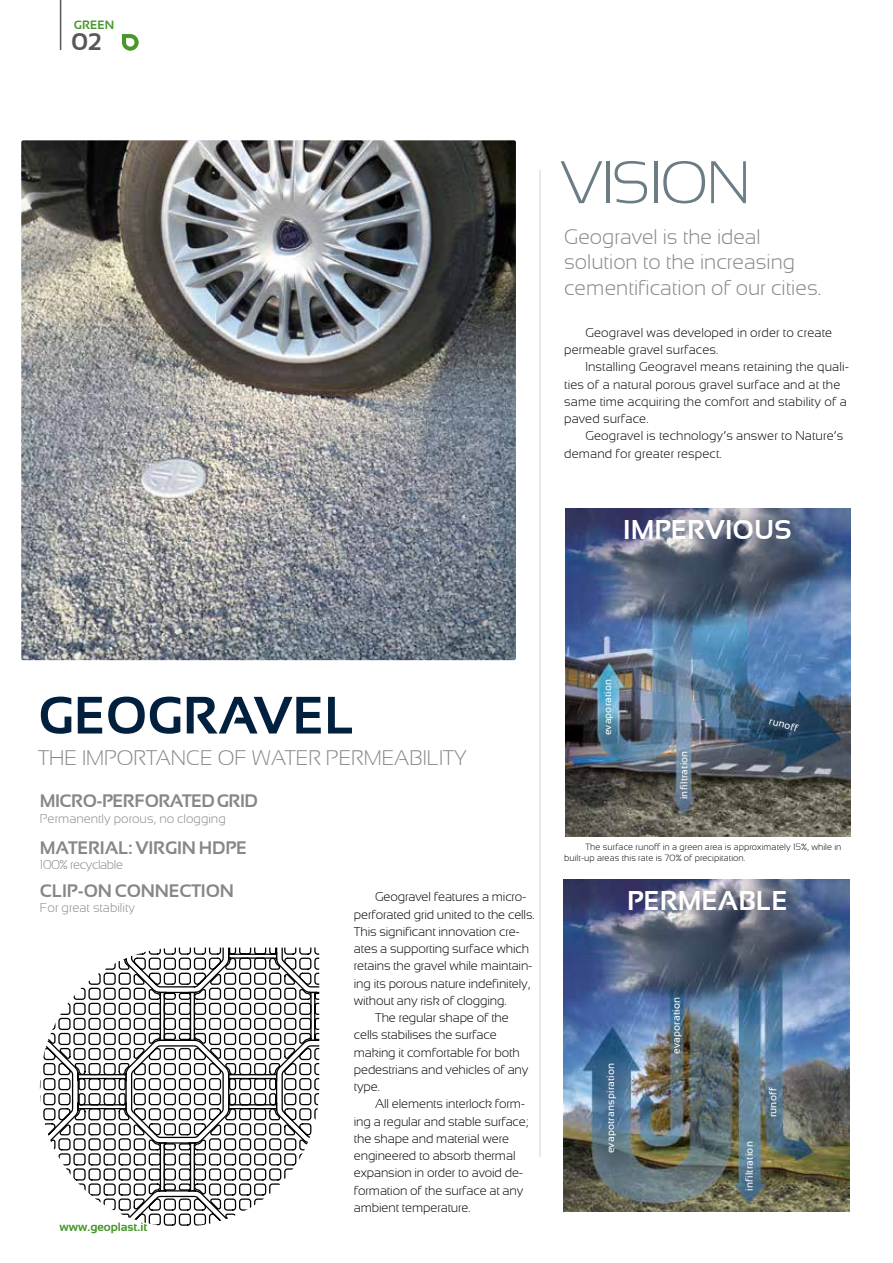
<style>
.page{position:relative;width:893px;height:1263px;background:#fff}
.page>*{position:absolute;margin:0;border:0;box-sizing:border-box;transform-origin:0 0}
.t1{font:300 60px "Sansation";letter-spacing:-.02em;color:#6c7c85}
.t2{font:700 52.5px "Sansation";color:#00203e}
.t3{font:700 27px "Sansation";color:#fff}
.t4{font:700 24px "Sansation";color:#575756}
.t5{font:300 21px/25.5px "Sansation";color:#878787}
.t6{font:700 18px "Sansation";letter-spacing:-.01em;color:#878787}
.t7{font:700 18px "Sansation";letter-spacing:-.03em;color:#878787}
.t8{font:300 12.75px "Sansation";letter-spacing:-.01em;color:#000}
.t9{font:300 12.75px/17.2px "Sansation";letter-spacing:.01em;color:#000}
.t10{font:300 12.75px "Sansation";color:#878787}
.t11{font:300 12.75px "Sansation";letter-spacing:-.03em;color:#878787}
.t12{font:700 12px "Sansation";color:#47972b}
.t13{font:10.35px "Sansation";letter-spacing:.02em;color:#fff}
.t14{font:10.2px "Sansation";letter-spacing:.02em;color:#fff}
.t15{font:300 9px/10.5px "Sansation";letter-spacing:.01em;color:#000}
</style>
<div class="page">
<img style="left:563px;top:879px;width:287px;height:333px">
<img style="left:565px;top:508px;width:286px;height:328px">
<img style="left:21px;top:140px;width:495px;height:520px">
<hr style="left:540px;top:170px;width:1px;height:987px;background:#d0d0d0">
<svg style="left:40px;top:947px;width:279px;height:279px"></svg>
<hr style="left:60px;top:0;width:1px;height:50px;background:#575756">
<svg style="left:122px;top:34px;width:17px;height:17px"></svg>
<p class="t12" style="left:74px;top:18px;width:42px">GREEN</p>
<h3 class="t4" style="left:72px;top:28px;width:31px">02</h3>
<h1 class="t1" style="left:560px;top:149px;width:192px">VISION</h1>
<h3 class="t5" style="left:564px;top:224px;width:259px">Geogravel is the ideal solution to the increasing cementification of our cities.</h3>
<p class="t9" style="left:564px;top:324px;width:270px;text-indent:21px">Geogravel was developed in order to create permeable gravel surfaces.</p>
<p class="t9" style="left:564px;top:358px;width:286px;text-indent:21px">Installing Geogravel means retaining the quali&shy;ties of a natural porous gravel surface and at the same time acquiring the comfort and stability of a paved surface.</p>
<p class="t9" style="left:564px;top:427px;width:281px;text-indent:21px">Geogravel is technology’s answer to Nature’s demand for greater respect.</p>
<h3 class="t3" style="left:623px;top:514px;width:170px">IMPERVIOUS</h3>
<h2 class="t2" style="left:38px;top:685px;width:318px">GEOGRAVEL</h2>
<h3 class="t5" style="left:38px;top:745px;width:430px">THE IMPORTANCE OF WATER PERMEABILITY</h3>
<h3 class="t7" style="left:40px;top:791px;width:220px">MICRO-PERFORATED GRID</h3>
<p class="t10" style="left:40px;top:811px;width:187px">Permanently porous, no clogging</p>
<h3 class="t6" style="left:40px;top:837px;width:209px">MATERIAL: VIRGIN HDPE</h3>
<p class="t11" style="left:40px;top:858px;width:85px">100% recyclable</p>
<h3 class="t6" style="left:40px;top:880px;width:196px">CLIP-ON CONNECTION</h3>
<p class="t10" style="left:40px;top:901px;width:97px">For great stability</p>
<p class="t8" style="left:375px;top:890px;width:153px">Geogravel features a micro-</p>
<p class="t8" style="left:354px;top:907px;width:182px">perforated grid united to the cells.</p>
<p class="t8" style="left:354px;top:924px;width:168px">This significant innovation cre-</p>
<p class="t8" style="left:354px;top:942px;width:177px">ates a supporting surface which</p>
<p class="t8" style="left:354px;top:959px;width:180px">retains the gravel while maintain-</p>
<p class="t8" style="left:354px;top:976px;width:178px">ing its porous nature indefinitely,</p>
<p class="t8" style="left:354px;top:993px;width:154px">without any risk of clogging.</p>
<p class="t8" style="left:375px;top:1011px;width:135px">The regular shape of the</p>
<p class="t8" style="left:354px;top:1028px;width:144px">cells stabilises the surface</p>
<p class="t8" style="left:354px;top:1045px;width:167px">making it comfortable for both</p>
<p class="t8" style="left:354px;top:1062px;width:176px">pedestrians and vehicles of any</p>
<p class="t8" style="left:354px;top:1080px;width:28px">type.</p>
<p class="t8" style="left:375px;top:1097px;width:152px">All elements interlock form-</p>
<p class="t8" style="left:354px;top:1114px;width:177px">ing a regular and stable surface;</p>
<p class="t8" style="left:354px;top:1131px;width:157px">the shape and material were</p>
<p class="t8" style="left:354px;top:1149px;width:163px">engineered to absorb thermal</p>
<p class="t8" style="left:354px;top:1166px;width:171px">expansion in order to avoid de-</p>
<p class="t8" style="left:354px;top:1183px;width:171px">formation of the surface at any</p>
<p class="t8" style="left:354px;top:1200px;width:118px">ambient temperature.</p>
<p class="t12" style="left:60px;top:1220px;width:89px">www.geoplast.it</p>
<p class="t14" style="left:602px;top:735px;width:58px;rotate:-90deg">evaporation</p>
<p class="t14" style="left:678px;top:799px;width:50px;rotate:-90deg">infiltration</p>
<p class="t14" style="left:771px;top:715px;width:31px;rotate:15deg">runoff</p>
<p class="t15" style="left:564px;top:842px;width:279px;text-indent:21px">The surface runoff in a green area is approximately 15%, while in built-up areas this rate is 70% of precipitation.</p>
<h3 class="t3" style="left:627px;top:885px;width:162px">PERMEABLE</h3>
<p class="t13" style="left:605px;top:1153px;width:92px;rotate:-90deg">evapotranspiration</p>
<p class="t13" style="left:670px;top:1054px;width:59px;rotate:-90deg">evaporation</p>
<p class="t13" style="left:743px;top:1191px;width:51px;rotate:-90deg">infiltration</p>
<p class="t13" style="left:767px;top:1117px;width:32px;rotate:-90deg">runoff</p>
</div>
